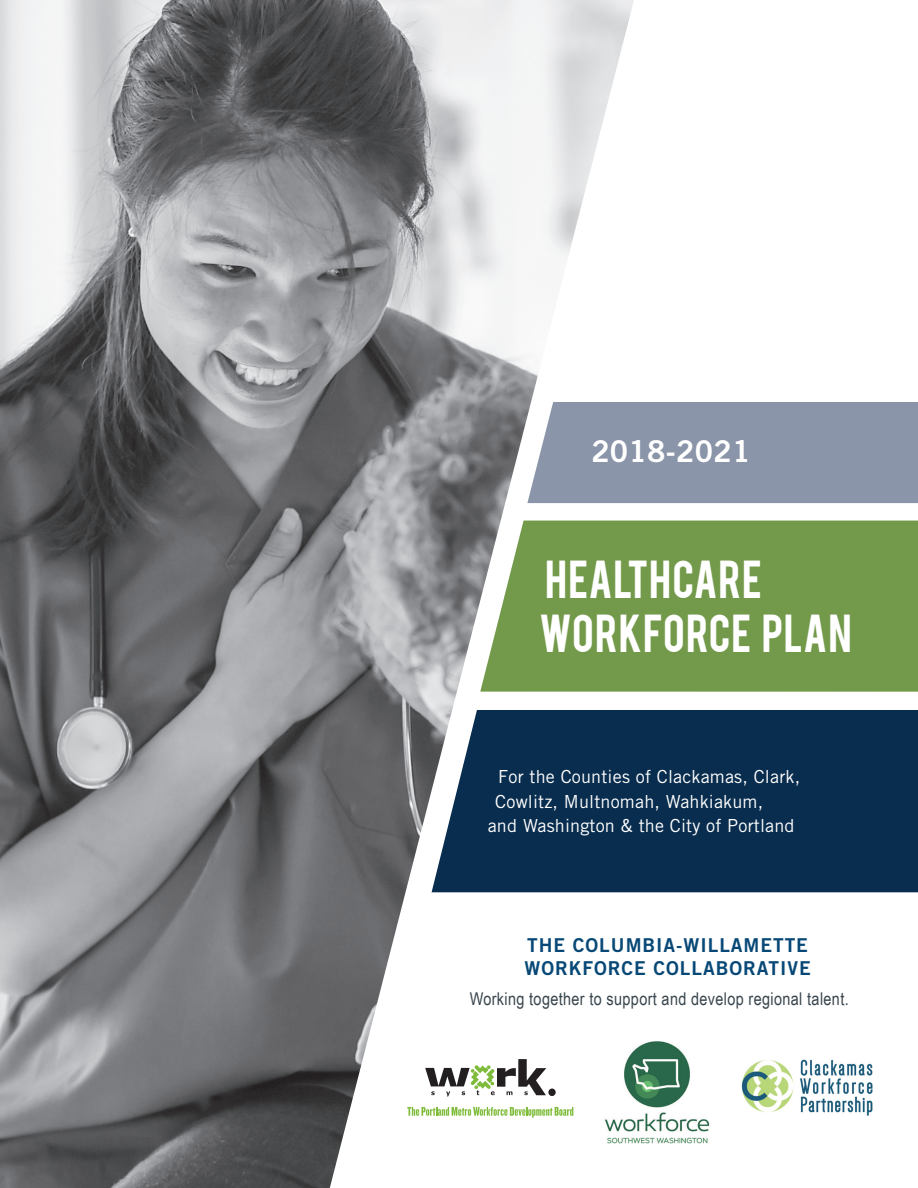
<style>
.page{position:relative;width:918px;height:1188px;background:#fff}
.page>*{position:absolute;margin:0;border:0;box-sizing:border-box;transform-origin:0 0}
.t1{font:42px "Bebas";letter-spacing:.015em;color:#fff}
.Graphic_Header{font:30px "Trade Gothic LT Std Bd 2";letter-spacing:.01em;color:#fff}
.t2{font:19.2px/23px "Trade Gothic LT Std Bd 2";letter-spacing:.05em;color:#074877}
.Graphic_Header-2{font:18px "Trade Gothic LT Std";letter-spacing:.01em;color:#fff}
.t3{font:17.7px "Arial Narrow";letter-spacing:.02em;color:#38454d}
</style>
<div class="page">
<div style="left:634px;top:402px;width:284px;height:101px;background:#8a95a9"></div>
<img style="left:0;top:0;width:634px;height:1188px">
<img style="left:578px;top:1041px;width:132px;height:106px">
<svg style="left:425px;top:1059px;width:121px;height:37px"></svg>
<div style="left:548px;top:1089px;width:8px;height:7px;background:#231f20;border-radius:50%"></div>
<svg style="left:407px;top:1107px;width:166px;height:11px"></svg>
<div style="left:480px;top:521px;width:438px;height:171px;background:#73994a"></div>
<div style="left:432px;top:710px;width:486px;height:182px;background:#092d4e"></div>
<img style="left:741px;top:1059px;width:131px;height:56px">
<p class="Graphic_Header" style="left:591px;top:433px;width:161px">2018-2021</p>
<p class="t1" style="left:545px;top:549px;width:218px">HEALTHCARE</p>
<p class="t1" style="left:539px;top:603px;width:314px">WORKFORCE PLAN</p>
<p class="Graphic_Header-2" style="left:498px;top:766px;width:303px">For the Counties of Clackamas, Clark,</p>
<p class="Graphic_Header-2" style="left:495px;top:790px;width:270px">Cowlitz, Multnomah, Wahkiakum,</p>
<p class="Graphic_Header-2" style="left:488px;top:815px;width:308px">and Washington &amp; the City of Portland</p>
<p class="t2" style="left:524px;top:933px;width:288px">THE COLUMBIA-WILLAMETTE<br>WORKFORCE COLLABORATIVE</p>
<p class="t3" style="left:470px;top:986px;width:381px">Working together to support and develop regional talent.</p>
</div>
